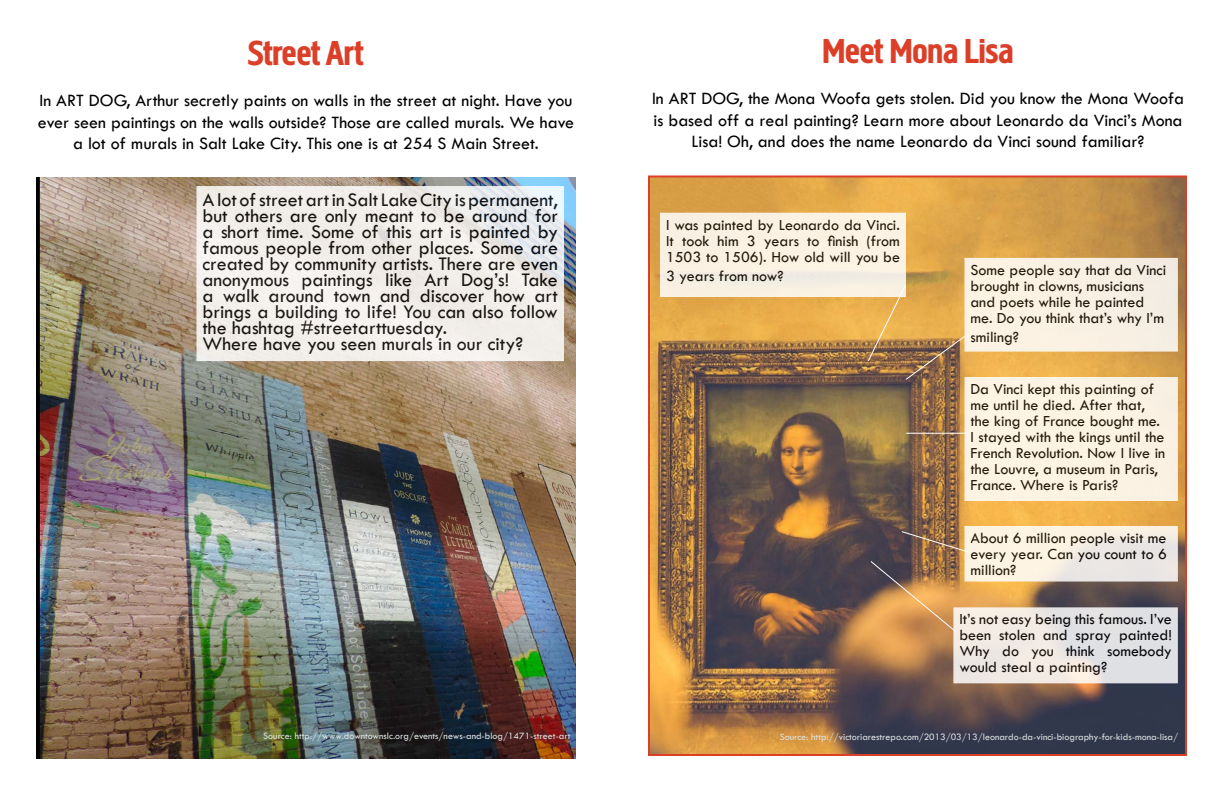
<style>
.page{position:relative;width:1224px;height:792px;background:#fff}
.page>*{position:absolute;margin:0;border:0;box-sizing:border-box;transform-origin:0 0}
.t1{font:36px "Megaphone";color:#db3f28}
.t2{font:20px/16px "Tw Cen";color:#000}
.t3{font:18px/21.6px "Tw Cen";color:#000;text-align:center}
.t4{font:16px/16px "Tw Cen";color:#000;text-align:justify}
.t5{font:10px "Tw Cen";color:#dbe2e1}
</style>
<div class="page">
<img style="left:651px;top:179px;width:533px;height:574px">
<div style="left:648px;top:176px;width:539px;height:580px;border:2px solid #db3f28"></div>
<div style="left:663px;top:216px;width:240px;height:78px;background:#faf1e3"></div>
<div style="left:660px;top:213px;width:246px;height:84px;border:6px solid #fff"></div>
<div style="left:968px;top:261px;width:207px;height:88px;background:#f9f1e3"></div>
<div style="left:964px;top:258px;width:214px;height:94px;border:6px solid #fff"></div>
<svg style="left:867px;top:283px;width:103px;height:98px;background:#c69a5b"></svg>
<div style="left:968px;top:380px;width:207px;height:118px;background:#fdf3e3"></div>
<div style="left:964px;top:377px;width:214px;height:124px;border:6px solid #fff"></div>
<hr style="left:906px;top:433px;width:62px;height:1px;background:#fff">
<div style="left:968px;top:529px;width:207px;height:50px;background:linear-gradient(to right,#fff7e3,#e7e4e3)"></div>
<div style="left:964px;top:526px;width:214px;height:56px;border:6px solid #fff"></div>
<svg style="left:901px;top:530px;width:68px;height:23px;background:#957458"></svg>
<div style="left:956px;top:610px;width:219px;height:70px;background:#eae5e3"></div>
<div style="left:953px;top:607px;width:225px;height:76px;border:6px solid #fff"></div>
<svg style="left:870px;top:560px;width:88px;height:74px;background:#b88756"></svg>
<img style="left:36px;top:178px;width:540px;height:581px">
<svg style="left:203px;top:193px;width:354px;height:161px;fill:#f2eeeb"></svg>
<div style="left:196px;top:186px;width:368px;height:175px;border:6px solid #fff"></div>
<h1 class="t1" style="left:248px;top:32px;width:117px">Street Art</h1>
<p class="t3" style="left:38px;top:90px;width:538px">In ART DOG, Arthur secretly paints on walls in the street at night. Have you ever seen paintings on the walls outside? Those are called murals. We have a lot of murals in Salt Lake City. This one is at 254 S Main Street.</p>
<p class="t2" style="left:202px;top:191px;width:357px">A lot of street art in Salt Lake City is permanent, but others are only meant to be around for a short time. Some of this art is painted by famous people from other places. Some are created by community artists. There are even anonymous paintings like Art Dog’s! Take a walk around town and discover how art brings a building to life! You can also follow the hashtag #streetarttuesday.<br>Where have you seen murals in our city?</p>
<p class="t5" style="left:263px;top:729px;width:309px">Source: http://www.downtownslc.org/events/news-and-blog/1471-street-art</p>
<h1 class="t1" style="left:822px;top:29px;width:193px">Meet Mona Lisa</h1>
<p class="t3" style="left:652px;top:87px;width:533px">In ART DOG, the Mona Woofa gets stolen. Did you know the Mona Woofa is based off a real painting? Learn more about Leonardo da Vinci’s Mona<br>Lisa! Oh, and does the name Leonardo da Vinci sound familiar?</p>
<p class="t4" style="left:666px;top:217px;width:236px">I was painted by Leonardo da Vinci.<br>It took him 3 years to finish (from 1503 to 1506). How old will you be</p>
<p class="t4" style="left:666px;top:268px;width:119px">3 years from now?</p>
<p class="t4" style="left:970px;top:262px;width:197px;text-align:left">Some people say that da Vinci brought in clowns, musicians and poets while he painted me. Do you think that’s why I’m</p>
<p class="t4" style="left:970px;top:329px;width:50px">smiling?</p>
<p class="t4" style="left:971px;top:381px;width:196px;text-align:left">Da Vinci kept this painting of me until he died. After that, the king of France bought me.<br>I stayed with the kings until the<br>French Revolution. Now I live in the Louvre, a museum in Paris,<br>France. Where is Paris?</p>
<p class="t4" style="left:970px;top:530px;width:198px">About 6 million people visit me every year. Can you count to 6 million?</p>
<p class="t4" style="left:959px;top:611px;width:214px">It’s not easy being this famous. I’ve been stolen and spray painted!<br>Why do you think somebody would steal a painting?</p>
<p class="t5" style="left:780px;top:731px;width:400px">Source: http://victoriarestrepo.com/2013/03/13/leonardo-da-vinci-biography-for-kids-mona-lisa/</p>
</div>
